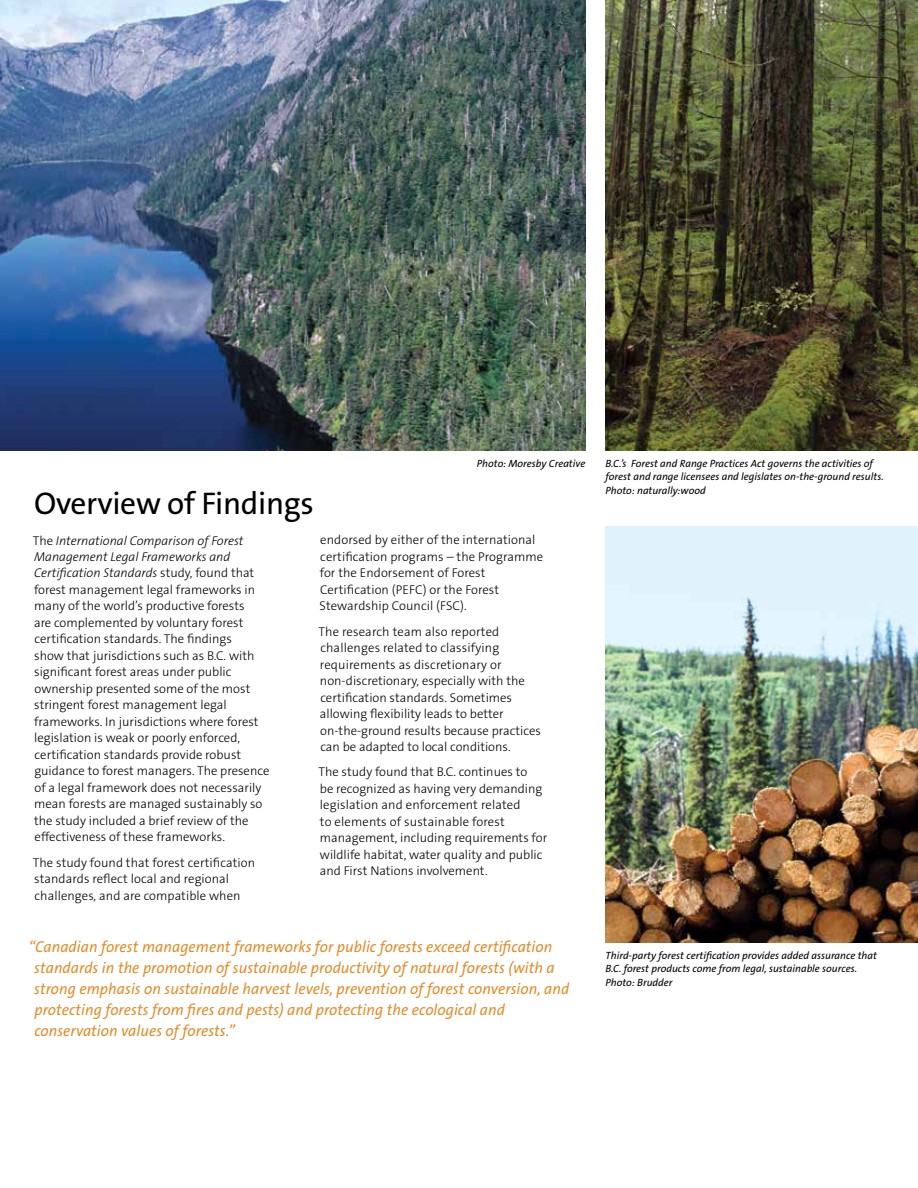
<style>
.page{position:relative;width:918px;height:1188px;background:#fff}
.page>*{position:absolute;margin:0;border:0;box-sizing:border-box;transform-origin:0 0}
.t1{font:31.5px "The Sans B5 Plain";letter-spacing:-.01em;color:#000}
.t2{font:italic 15.75px/21px "The Sans B5 Plain";letter-spacing:.005em;color:#e08d2b}
.t3{font:300 12.75px/16.5px "The Sans B3";color:#000}
.t4{font:italic 10.5px/13.5px "The Sans B5 Plain";color:#000}
.s1{font-style:italic}
</style>
<div class="page">
<img style="left:0;top:0;width:585px;height:451px">
<img style="left:606px;top:526px;width:312px;height:417px">
<img style="left:606px;top:0;width:312px;height:451px">
<h1 class="t1" style="left:34px;top:487px;width:281px">Overview of Findings</h1>
<p class="t4" style="left:477px;top:457px;width:110px">Photo: Moresby Creative</p>
<p class="t4" style="left:606px;top:457px;width:280px">B.C.’s Forest and Range Practices Act governs the activities of forest and range licensees and legislates on-the-ground results.<br>Photo: naturally:wood</p>
<p class="t3" style="left:33px;top:532px;width:238px">The <span class="s1">International Comparison of Forest Management Legal Frameworks and Certification Standards</span> study, found that forest management legal frameworks in many of the world’s productive forests<br>are complemented by voluntary forest certification standards. The findings<br>show that jurisdictions such as B.C. with significant forest areas under public ownership presented some of the most stringent forest management legal frameworks. In jurisdictions where forest legislation is weak or poorly enforced, certification standards provide robust guidance to forest managers. The presence of a legal framework does not necessarily mean forests are managed sustainably so the study included a brief review of the effectiveness of these frameworks.</p>
<p class="t3" style="left:33px;top:855px;width:224px">The study found that forest certification standards reflect local and regional challenges, and are compatible when</p>
<p class="t3" style="left:320px;top:532px;width:225px">endorsed by either of the international certification programs – the Programme for the Endorsement of Forest Certification (PEFC) or the Forest Stewardship Council (FSC).</p>
<p class="t3" style="left:318px;top:624px;width:224px">The research team also reported challenges related to classifying requirements as discretionary or non-discretionary, especially with the certification standards. Sometimes allowing flexibility leads to better on-the-ground results because practices can be adapted to local conditions.</p>
<p class="t3" style="left:318px;top:764px;width:230px">The study found that B.C. continues to<br>be recognized as having very demanding legislation and enforcement related<br>to elements of sustainable forest management, including requirements for wildlife habitat, water quality and public and First Nations involvement.</p>
<p class="t2" style="left:34px;top:937px;width:537px;text-indent:-6px">“Canadian forest management frameworks for public forests exceed certification standards in the promotion of sustainable productivity of natural forests (with a strong emphasis on sustainable harvest levels, prevention of forest conversion, and protecting forests from fires and pests) and protecting the ecological and conservation values of forests.”</p>
<p class="t4" style="left:606px;top:949px;width:273px">Third-party forest certification provides added assurance that<br>B.C. forest products come from legal, sustainable sources.<br>Photo: Brudder</p>
</div>
